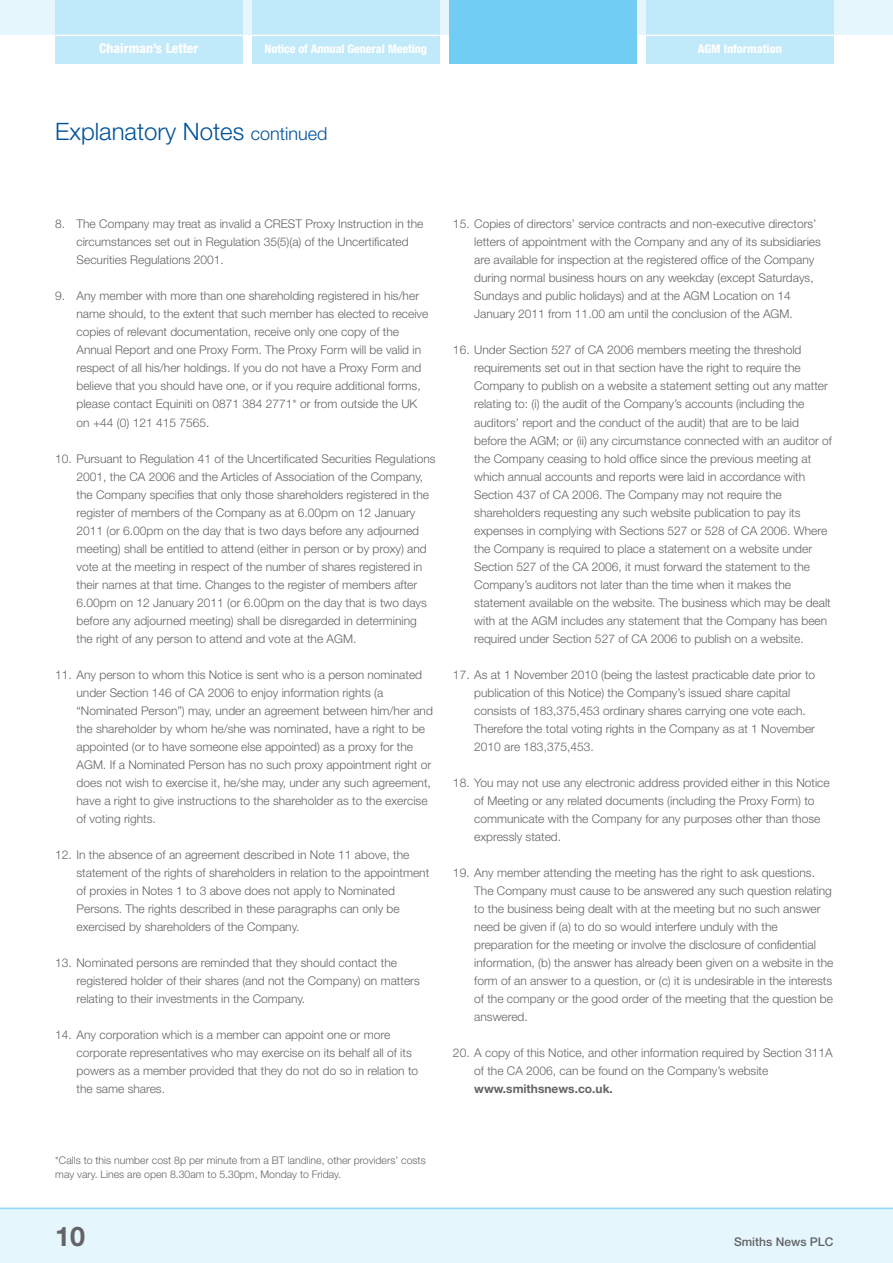
<style>
.page{position:relative;width:893px;height:1263px;background:#fff}
.page>*{position:absolute;margin:0;border:0;box-sizing:border-box;transform-origin:0 0}
.t1{font:700 27px "Helvetica Neue";color:#636466}
.t2{font:300 24px "Helvetica Neue";color:#00539b}
.t3{font:800 condensed 13.5px "Helvetica Neue";color:#fff}
.t4{font:300 12px/18px "Helvetica Neue";color:#636466}
.t5{font:800 condensed 12px "Helvetica Neue";letter-spacing:-.01em;color:#fff}
.t6{font:700 12px "Helvetica Neue";color:#636466}
.t7{font:500 12px "Helvetica Neue";color:#636466}
.t8{font:300 10.5px/13.5px "Helvetica Neue";color:#636466}
.s1{font-size:18px}
</style>
<div class="page">
<div style="left:0;top:0;width:893px;height:34px;background:#e6f6fd"></div>
<div style="left:0;top:1208px;width:893px;height:55px;background:#e6f6fd"></div>
<hr style="left:0;top:1208px;width:893px;height:1px;background:#95daf7">
<div style="left:449px;top:0;width:187px;height:64px;background:#72cdf4"></div>
<div style="left:646px;top:0;width:187px;height:64px;background:#c0e9fa"></div>
<hr style="left:646px;top:35px;width:187px;height:1px;background:#fff">
<div style="left:55px;top:0;width:187px;height:64px;background:#c0e9fa"></div>
<hr style="left:55px;top:35px;width:187px;height:1px;background:#fff">
<div style="left:252px;top:0;width:187px;height:64px;background:#c0e9fa"></div>
<hr style="left:252px;top:35px;width:187px;height:1px;background:#fff">
<p class="t3" style="left:99px;top:40px;width:101px">Chairman’s Letter</p>
<p class="t5" style="left:264px;top:41px;width:164px">Notice of Annual General Meeting</p>
<p class="t5" style="left:698px;top:41px;width:86px">AGM Information</p>
<h2 class="t2" style="left:55px;top:117px;width:274px">Explanatory Notes <span class="s1">continued</span></h2>
<p class="t4" style="left:77px;top:215px;width:348px;text-indent:-21px">8. The Company may treat as invalid a CREST Proxy Instruction in the circumstances set out in Regulation 35(5)(a) of the Uncertificated<br>Securities Regulations 2001.</p>
<p class="t4" style="left:77px;top:287px;width:353px;text-indent:-21px">9. Any member with more than one shareholding registered in his/her name should, to the extent that such member has elected to receive copies of relevant documentation, receive only one copy of the Annual Report and one Proxy Form. The Proxy Form will be valid in respect of all his/her holdings. If you do not have a Proxy Form and believe that you should have one, or if you require additional forms, please contact Equiniti on 0871 384 2771* or from outside the UK on +44 (0) 121 415 7565.</p>
<p class="t4" style="left:77px;top:449px;width:360px;text-indent:-21px">10. Pursuant to Regulation 41 of the Uncertificated Securities Regulations 2001, the CA 2006 and the Articles of Association of the Company, the Company specifies that only those shareholders registered in the register of members of the Company as at 6.00pm on 12 January 2011 (or 6.00pm on the day that is two days before any adjourned meeting) shall be entitled to attend (either in person or by proxy) and vote at the meeting in respect of the number of shares registered in their names at that time. Changes to the register of members after 6.00pm on 12 January 2011 (or 6.00pm on the day that is two days before any adjourned meeting) shall be disregarded in determining the right of any person to attend and vote at the AGM.</p>
<p class="t4" style="left:77px;top:665px;width:358px;text-indent:-21px">11. Any person to whom this Notice is sent who is a person nominated under Section 146 of CA 2006 to enjoy information rights (a “Nominated Person”) may, under an agreement between him/her and the shareholder by whom he/she was nominated, have a right to be appointed (or to have someone else appointed) as a proxy for the AGM. If a Nominated Person has no such proxy appointment right or does not wish to exercise it, he/she may, under any such agreement, have a right to give instructions to the shareholder as to the exercise of voting rights.</p>
<p class="t4" style="left:77px;top:845px;width:354px;text-indent:-21px">12. In the absence of an agreement described in Note 11 above, the statement of the rights of shareholders in relation to the appointment of proxies in Notes 1 to 3 above does not apply to Nominated Persons. The rights described in these paragraphs can only be exercised by shareholders of the Company.</p>
<p class="t4" style="left:77px;top:953px;width:345px;text-indent:-21px">13. Nominated persons are reminded that they should contact the registered holder of their shares (and not the Company) on matters relating to their investments in the Company.</p>
<p class="t4" style="left:77px;top:1025px;width:343px;text-indent:-21px">14. Any corporation which is a member can appoint one or more corporate representatives who may exercise on its behalf all of its powers as a member provided that they do not do so in relation to the same shares.</p>
<p class="t4" style="left:474px;top:215px;width:348px;text-indent:-21px">15. Copies of directors’ service contracts and non-executive directors’ letters of appointment with the Company and any of its subsidiaries are available for inspection at the registered office of the Company during normal business hours on any weekday (except Saturdays, Sundays and public holidays) and at the AGM Location on 14<br>January 2011 from 11.00 am until the conclusion of the AGM.</p>
<p class="t4" style="left:474px;top:341px;width:359px;text-indent:-21px">16. Under Section 527 of CA 2006 members meeting the threshold requirements set out in that section have the right to require the Company to publish on a website a statement setting out any matter relating to: (i) the audit of the Company’s accounts (including the auditors’ report and the conduct of the audit) that are to be laid before the AGM; or (ii) any circumstance connected with an auditor of the Company ceasing to hold office since the previous meeting at which annual accounts and reports were laid in accordance with Section 437 of CA 2006. The Company may not require the shareholders requesting any such website publication to pay its expenses in complying with Sections 527 or 528 of CA 2006. Where the Company is required to place a statement on a website under Section 527 of the CA 2006, it must forward the statement to the Company’s auditors not later than the time when it makes the statement available on the website. The business which may be dealt with at the AGM includes any statement that the Company has been required under Section 527 of CA 2006 to publish on a website.</p>
<p class="t4" style="left:474px;top:665px;width:343px;text-indent:-21px">17. As at 1 November 2010 (being the lastest practicable date prior to publication of this Notice) the Company’s issued share capital consists of 183,375,453 ordinary shares carrying one vote each.<br>Therefore the total voting rights in the Company as at 1 November 2010 are 183,375,453.</p>
<p class="t4" style="left:474px;top:773px;width:357px;text-indent:-21px">18. You may not use any electronic address provided either in this Notice of Meeting or any related documents (including the Proxy Form) to communicate with the Company for any purposes other than those expressly stated.</p>
<p class="t4" style="left:474px;top:863px;width:361px;text-indent:-21px">19. Any member attending the meeting has the right to ask questions.<br>The Company must cause to be answered any such question relating to the business being dealt with at the meeting but no such answer need be given if (a) to do so would interfere unduly with the preparation for the meeting or involve the disclosure of confidential information, (b) the answer has already been given on a website in the form of an answer to a question, or (c) it is undesirable in the interests of the company or the good order of the meeting that the question be answered.</p>
<p class="t4" style="left:474px;top:1043px;width:360px;text-indent:-21px">20. A copy of this Notice, and other information required by Section 311A of the CA 2006, can be found on the Company’s website</p>
<p class="t6" style="left:474px;top:1081px;width:140px">www.smithsnews.co.uk.</p>
<p class="t8" style="left:55px;top:1154px;width:372px">*Calls to this number cost 8p per minute from a BT landline, other providers’ costs may vary. Lines are open 8.30am to 5.30pm, Monday to Friday.</p>
<h1 class="t1" style="left:55px;top:1220px;width:32px">10</h1>
<p class="t7" style="left:734px;top:1234px;width:101px">Smiths News PLC</p>
</div>
